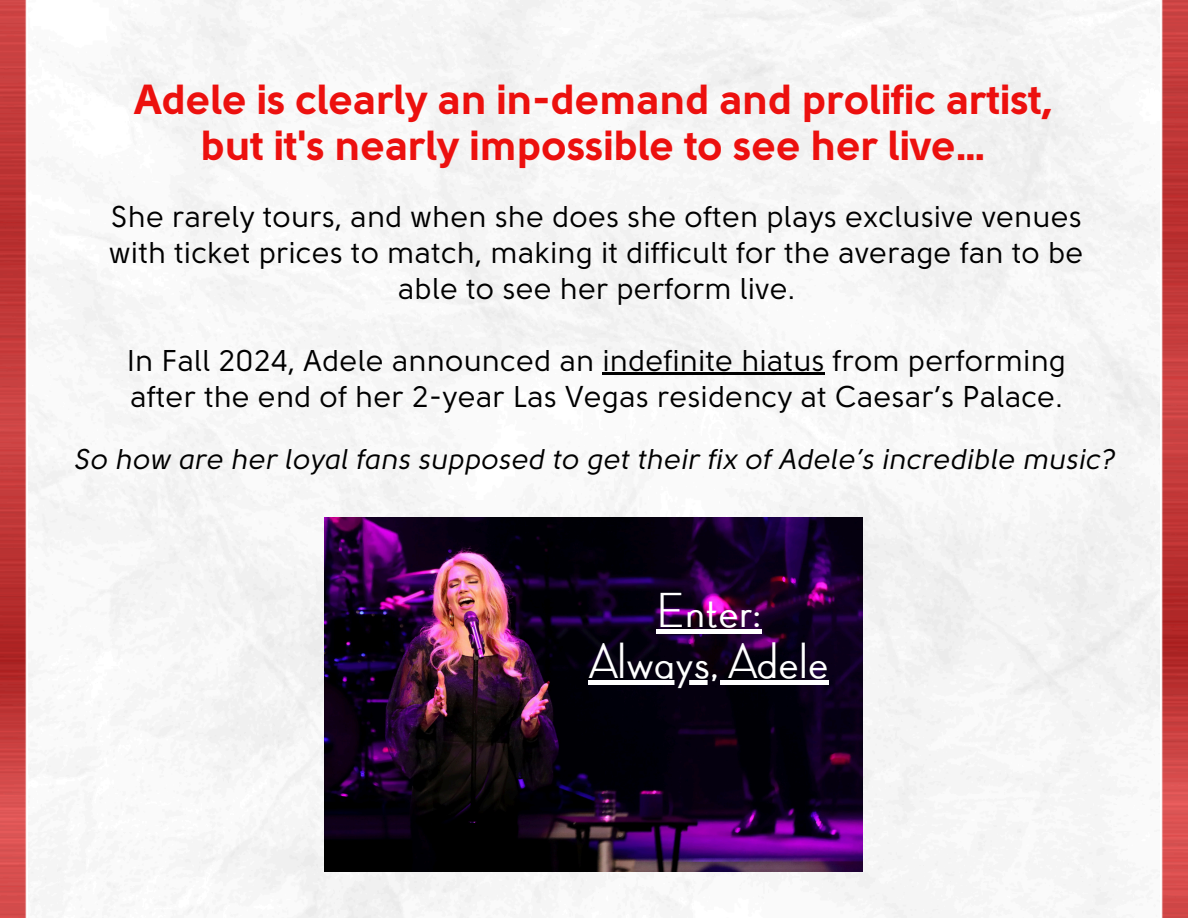
<style>
.page{position:relative;width:1188px;height:918px;background:#fff}
.page>*{position:absolute;margin:0;border:0;box-sizing:border-box;transform-origin:0 0}
.t1{font:700 49.65px "ADELE Semi";color:#fff}
.t2{font:700 42px/46.2px "Solomon Sans";color:#ec100e;text-align:center}
.t3{font:30px/36px "Solomon Sans";color:#000;text-align:center}
.t4{font:italic 28.5px "Solomon Sans";color:#000}
</style>
<div class="page">
<img style="left:0;top:0;width:1188px;height:918px">
<div style="left:29px;top:0;width:1130px;height:918px;background:#f5f5f5"></div>
<hr style="left:602px;top:373px;width:223px;height:2px;background:#000">
<img style="left:325px;top:517px;width:538px;height:354px">
<div style="left:656px;top:629px;width:105px;height:5px;background:#fff"></div>
<div style="left:588px;top:680px;width:241px;height:5px;background:#fff"></div>
<p class="t2" style="left:135px;top:78px;width:920px">Adele is clearly an in-demand and prolific artist, but it's nearly impossible to see her live…</p>
<p class="t3" style="left:109px;top:200px;width:976px">She rarely tours, and when she does she often plays exclusive venues with ticket prices to match, making it difficult for the average fan to be able to see her perform live.</p>
<h2 class="t3" style="left:127px;top:344px;width:941px;text-align:left">In Fall 2024, Adele announced an indefinite hiatus from performing after the end of her 2-year Las Vegas residency at Caesar’s Palace.</h2>
<p class="t4" style="left:73px;top:446px;width:1043px">So how are her loyal fans supposed to get their fix of Adele’s incredible music?</p>
<p class="t1" style="left:656px;top:588px;width:107px">Enter:</p>
<p class="t1" style="left:588px;top:639px;width:242px">Always, Adele</p>
</div>
